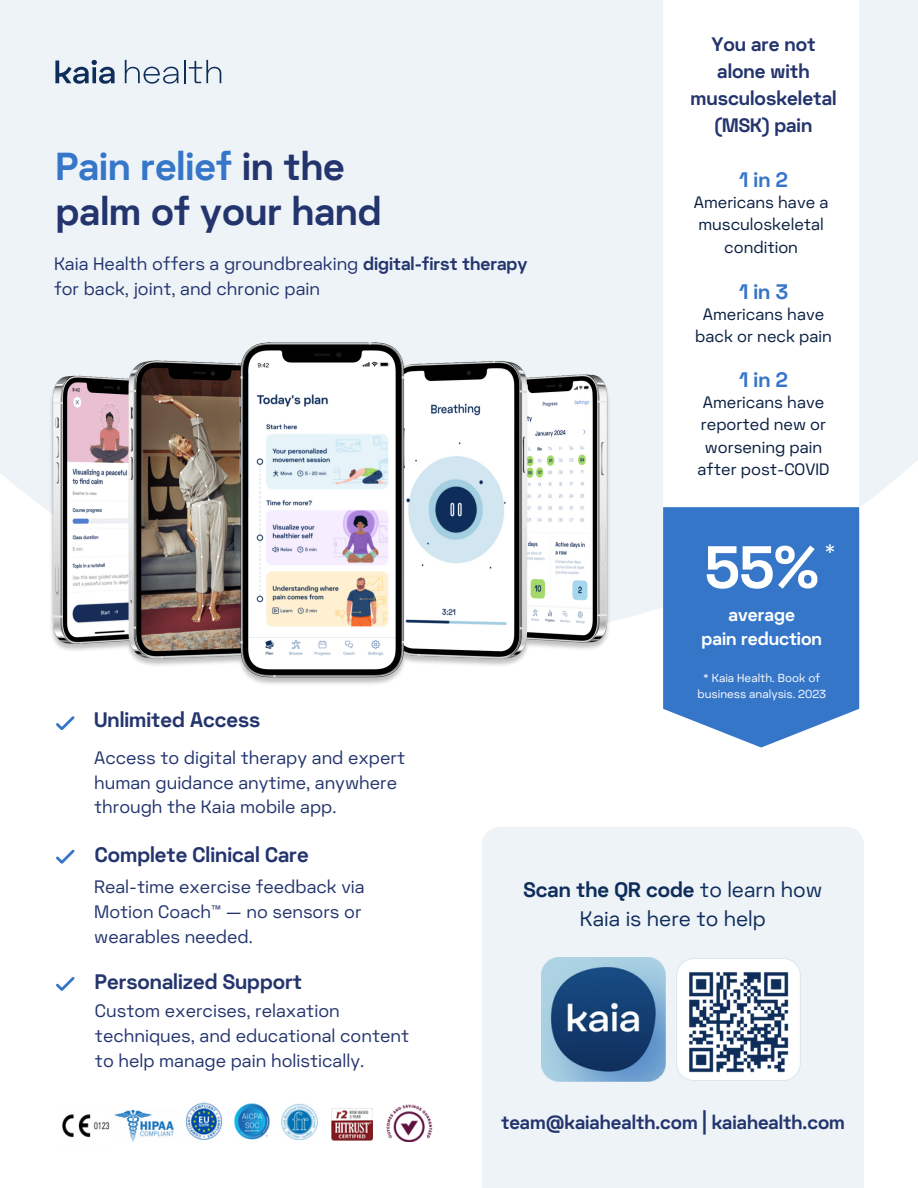
<style>
.page{position:relative;width:918px;height:1188px;background:#fff}
.page>*{position:absolute;margin:0;border:0;box-sizing:border-box;transform-origin:0 0}
.t1{font:700 59.55px "Kaia Grotesk";color:#fff}
.t2{font:700 39px/45px "Kaia Grotesk";color:#24356e}
.t3{font:24px "Kaia Grotesk";color:#fff}
.t4{font:700 21px "Kaia Grotesk";color:#24356e}
.t5{font:21px/29.2px "Kaia Grotesk";color:#0f2d5a;text-align:center}
.t6{font:700 21px "Kaia Grotesk";letter-spacing:.255em;color:#3676c9}
.t7{font:700 19.5px/27px "Kaia Grotesk";color:#24356e;text-align:center}
.t8{font:700 19.05px "Kaia Grotesk";color:#24356e}
.t9{font:18px/24.8px "Kaia Grotesk";color:#24356e}
.t10{font:700 18px/24.8px "Kaia Grotesk";color:#fff;text-align:center}
.t11{font:16.5px/22.5px "Kaia Grotesk";color:#071d3f;text-align:center}
.t12{font:11.55px "Kaia Grotesk";color:#fff}
.s1{color:#3676c9}
.s2{font-weight:700}
</style>
<div class="page">
<div style="left:0;top:0;width:918px;height:640px;background:#edf3f7"></div>
<svg style="left:55px;top:60px;width:60px;height:24px"></svg>
<svg style="left:125px;top:60px;width:53px;height:24px"></svg>
<hr style="left:184px;top:60px;width:2px;height:23px;background:#0f2d5a">
<svg style="left:189px;top:60px;width:32px;height:23px"></svg>
<img style="left:62px;top:1114px;width:48px;height:24px">
<img style="left:114px;top:1110px;width:60px;height:31px">
<img style="left:185px;top:1102px;width:133px;height:39px">
<img style="left:331px;top:1109px;width:41px;height:31px">
<img style="left:386px;top:1105px;width:46px;height:36px">
<div style="left:482px;top:827px;width:382px;height:361px;background:#edf3f7"></div>
<svg style="left:676px;top:958px;width:125px;height:123px"></svg>
<img style="left:682px;top:966px;width:113px;height:112px">
<img style="left:542px;top:958px;width:123px;height:124px">
<div style="left:663px;top:0;width:196px;height:507px;background:#fff"></div>
<img style="left:49px;top:342px;width:561px;height:342px">
<svg style="left:56px;top:716px;width:19px;height:14px"></svg>
<svg style="left:56px;top:850px;width:19px;height:13px"></svg>
<svg style="left:56px;top:977px;width:19px;height:13px"></svg>
<svg style="left:663px;top:507px;width:196px;height:241px;background:#4681cd"></svg>
<h1 class="t2" style="left:56px;top:144px;width:327px"><span class="s1">Pain relief</span> in the palm of your hand</h1>
<h6 class="t9" style="left:54px;top:251px;width:475px">Kaia Health offers a groundbreaking <span class="s2">digital-first therapy </span>for back, joint, and chronic pain</h6>
<p class="t4" style="left:94px;top:706px;width:168px">Unlimited Access</p>
<p class="t9" style="left:94px;top:745px;width:312px">Access to digital therapy and expert human guidance anytime, anywhere through the Kaia mobile app.</p>
<h5 class="t7" style="left:691px;top:31px;width:148px">You are not alone with musculoskeletal (MSK) pain</h5>
<p class="t6" style="left:739px;top:166px;width:50px">1in2</p>
<p class="t11" style="left:694px;top:191px;width:136px">Americans have a musculoskeletal condition</p>
<p class="t6" style="left:739px;top:278px;width:51px">1in3</p>
<p class="t11" style="left:695px;top:303px;width:138px">Americans have back or neck pain</p>
<p class="t6" style="left:739px;top:366px;width:50px">1in2</p>
<h3 class="t11" style="left:698px;top:391px;width:133px">Americans have reported new or worsening pain after post-COVID</h3>
<p class="t1" style="left:705px;top:529px;width:115px">55%</p>
<p class="t3" style="left:824px;top:537px;width:13px">*</p>
<p class="t10" style="left:702px;top:602px;width:122px">average<br>pain reduction</p>
<p class="t12" style="left:703px;top:671px;width:119px">* Kaia Health. Book of</p>
<p class="t12" style="left:698px;top:686px;width:130px">business analysis. 2023</p>
<p class="t4" style="left:95px;top:842px;width:215px">Complete Clinical Care</p>
<p class="t9" style="left:94px;top:875px;width:272px">Real-time exercise feedback via<br>Motion Coach™ — no sensors or wearables needed.</p>
<p class="t4" style="left:95px;top:969px;width:209px">Personalized Support</p>
<p class="t9" style="left:95px;top:999px;width:316px">Custom exercises, relaxation techniques, and educational content to help manage pain holistically.</p>
<p class="t5" style="left:524px;top:875px;width:300px"><span class="s2">Scan the QR code</span> to learn how<br>Kaia is here to help</p>
<p class="t8" style="left:501px;top:1110px;width:345px">team@kaiahealth.com | kaiahealth.com</p>
</div>
